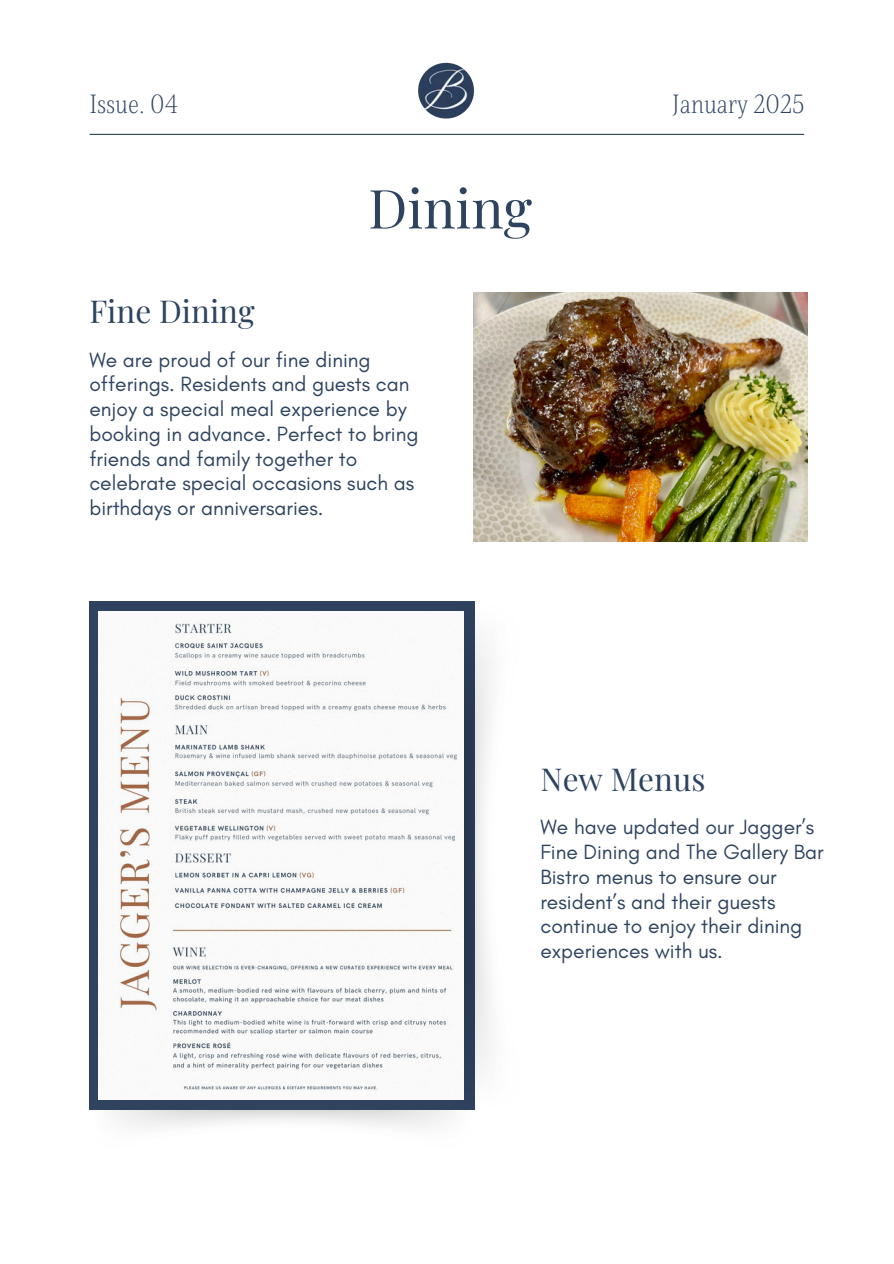
<style>
.page{position:relative;width:894px;height:1264px;background:#fff}
.page>*{position:absolute;margin:0;border:0;box-sizing:border-box;transform-origin:0 0}
.t1{font:54px "Playfair Display";color:#2e435f}
.t2{font:31.5px "Playfair Display";color:#2e435f}
.t3{font:300 27px "Singel";color:#2e435f}
.t4{font:21px/24.8px "Glacial Indifference";color:#2e435f}
</style>
<div class="page">
<hr style="left:90px;top:134px;width:713px;height:1px;background:#2e435f">
<img style="left:418px;top:62px;width:57px;height:57px">
<img style="left:473px;top:292px;width:334px;height:249px">
<img style="left:90px;top:1109px;width:384px;height:18px">
<div style="left:89px;top:601px;width:385px;height:508px;background:#2f425e"></div>
<img style="left:455px;top:601px;width:36px;height:507px">
<img style="left:99px;top:611px;width:364px;height:488px">
<h3 class="t3" style="left:89px;top:87px;width:91px">Issue. 04</h3>
<p class="t3" style="left:671px;top:87px;width:134px">January 2025</p>
<h1 class="t2" style="left:89px;top:289px;width:167px">Fine Dining</h1>
<h3 class="t1" style="left:368px;top:170px;width:165px">Dining</h3>
<p class="t4" style="left:89px;top:347px;width:330px">We are proud of our fine dining offerings. Residents and guests can enjoy a special meal experience by booking in advance. Perfect to bring friends and family together to celebrate special occasions such as birthdays or anniversaries.</p>
<p class="t2" style="left:540px;top:757px;width:166px">New Menus</p>
<h2 class="t4" style="left:540px;top:814px;width:284px">We have updated our Jagger’s<br>Fine Dining and The Gallery Bar<br>Bistro menus to ensure our resident’s and their guests continue to enjoy their dining experiences with us.</h2>
</div>
